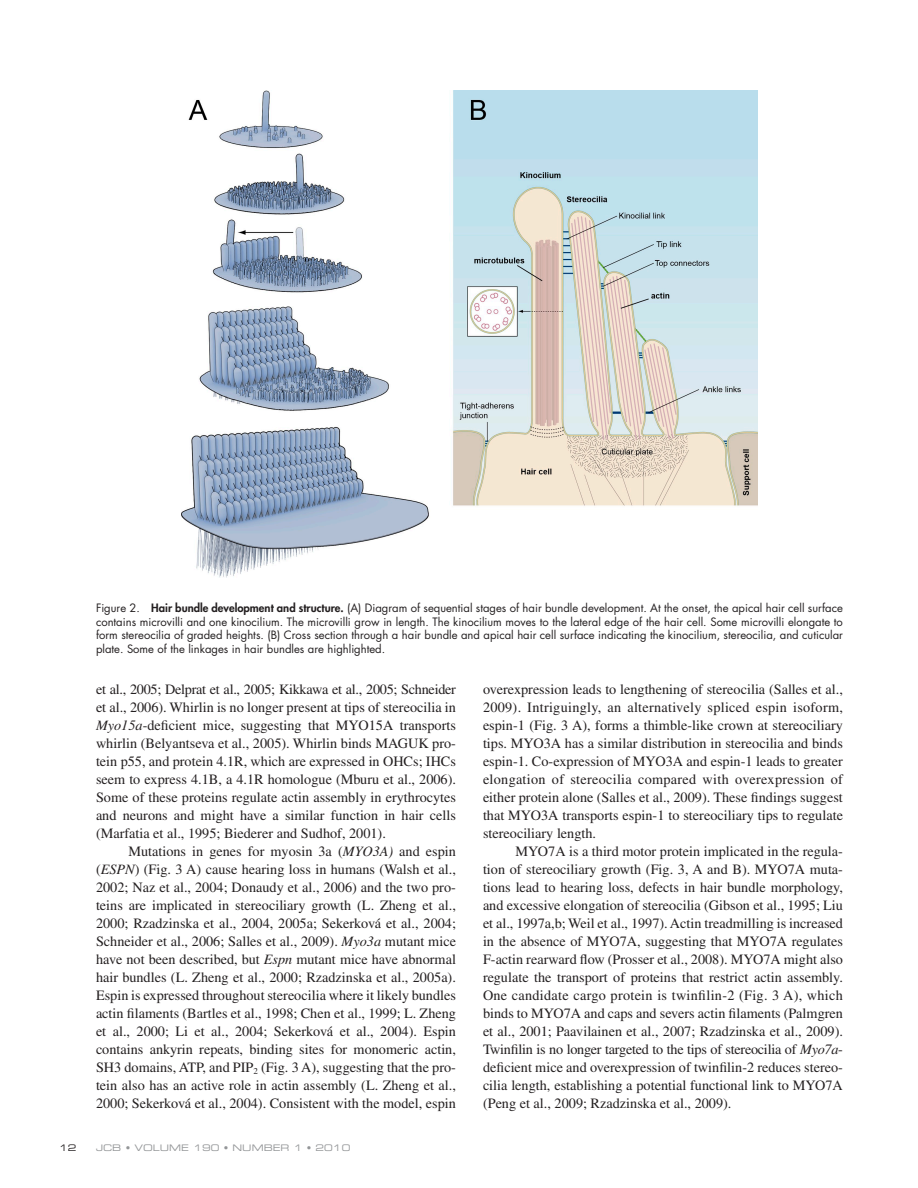
<style>
.page{position:relative;width:918px;height:1188px;background:#fff}
.page>*{position:absolute;margin:0;border:0;box-sizing:border-box;transform-origin:0 0}
.t1{font:14.25px/18px "Times LT Std";color:#231f20;text-align:justify}
.t2{font:11.25px/13.5px "Futura Std";color:#231f20;text-align:justify}
.t3{font:9px "Eurostile LT Std Ex 2";color:#949698}
.t4{font:9px "Eurostile LT Std Ex 2";color:#231f20}
.s1{font-weight:800}
.s2{font-style:italic}
</style>
<div class="page">
<img style="left:182px;top:90px;width:575px;height:487px">
<p class="t2" style="left:96px;top:601px;width:748px">Figure 2. <span class="s1">Hair bundle development and structure.</span> (A) Diagram of sequential stages of hair bundle development. At the onset, the apical hair cell surface contains microvilli and one kinocilium. The microvilli grow in length. The kinocilium moves to the lateral edge of the hair cell. Some microvilli elongate to form stereocilia of graded heights. (B) Cross section through a hair bundle and apical hair cell surface indicating the kinocilium, stereocilia, and cuticular plate. Some of the linkages in hair bundles are highlighted.</p>
<p class="t1" style="left:96px;top:680px;width:362px">et al., 2005; Delprat et al., 2005; Kikkawa et al., 2005; Schneider et al., 2006). Whirlin is no longer present at tips of stereocilia in <span class="s2">Myo15a</span>-deficient mice, suggesting that MYO15A transports whirlin (Belyantseva et al., 2005). Whirlin binds MAGUK pro&shy;tein p55, and protein 4.1R, which are expressed in OHCs; IHCs seem to express 4.1B, a 4.1R homologue (Mburu et al., 2006).<br>Some of these proteins regulate actin assembly in erythrocytes and neurons and might have a similar function in hair cells (Marfatia et al., 1995; Biederer and Sudhof, 2001).</p>
<p class="t1" style="left:96px;top:842px;width:362px;text-indent:32px">Mutations in genes for myosin 3a (<span class="s2">MYO3A)</span> and espin (<span class="s2">ESPN</span>) (Fig. 3 A) cause hearing loss in humans (Walsh et al., 2002; Naz et al., 2004; Donaudy et al., 2006) and the two pro&shy;teins are implicated in stereociliary growth (L. Zheng et al., 2000; Rzadzinska et al., 2004, 2005a; Sekerková et al., 2004; Schneider et al., 2006; Salles et al., 2009). <span class="s2">Myo3a</span> mutant mice have not been described, but <span class="s2">Espn</span> mutant mice have abnormal hair bundles (L. Zheng et al., 2000; Rzadzinska et al., 2005a).<br>Espin is expressed throughout stereocilia where it likely bundles actin filaments (Bartles et al., 1998; Chen et al., 1999; L. Zheng et al., 2000; Li et al., 2004; Sekerková et al., 2004). Espin contains ankyrin repeats, binding sites for monomeric actin, SH3 domains, ATP, and PIP<sub>2</sub> (Fig. 3 A), suggesting that the pro&shy;tein also has an active role in actin assembly (L. Zheng et al., 2000; Sekerková et al., 2004). Consistent with the model, espin</p>
<p class="t4" style="left:59px;top:1142px;width:19px">12</p>
<p class="t3" style="left:96px;top:1142px;width:256px">JCB • VOLUME 190 • NUMBER 1 • 2010</p>
<p class="t1" style="left:483px;top:680px;width:361px">overexpression leads to lengthening of stereocilia (Salles et al., 2009). Intriguingly, an alternatively spliced espin isoform, espin-1 (Fig. 3 A), forms a thimble-like crown at stereociliary tips. MYO3A has a similar distribution in stereocilia and binds espin-1. Co-expression of MYO3A and espin-1 leads to greater elongation of stereocilia compared with overexpression of either protein alone (Salles et al., 2009). These findings suggest that MYO3A transports espin-1 to stereociliary tips to regulate stereociliary length.</p>
<p class="t1" style="left:483px;top:842px;width:362px;text-indent:32px">MYO7A is a third motor protein implicated in the regula&shy;tion of stereociliary growth (Fig. 3, A and B). MYO7A muta&shy;tions lead to hearing loss, defects in hair bundle morphology, and excessive elongation of stereocilia (Gibson et al., 1995; Liu et al., 1997a,b; Weil et al., 1997). Actin treadmilling is increased in the absence of MYO7A, suggesting that MYO7A regulates F-actin rearward flow (Prosser et al., 2008). MYO7A might also regulate the transport of proteins that restrict actin assembly.<br>One candidate cargo protein is twinfilin-2 (Fig. 3 A), which binds to MYO7A and caps and severs actin filaments (Palmgren et al., 2001; Paavilainen et al., 2007; Rzadzinska et al., 2009).<br>Twinfilin is no longer targeted to the tips of stereocilia of <span class="s2">Myo7a&shy;</span>deficient mice and overexpression of twinfilin-2 reduces stereo&shy;cilia length, establishing a potential functional link to MYO7A (Peng et al., 2009; Rzadzinska et al., 2009).</p>
</div>
